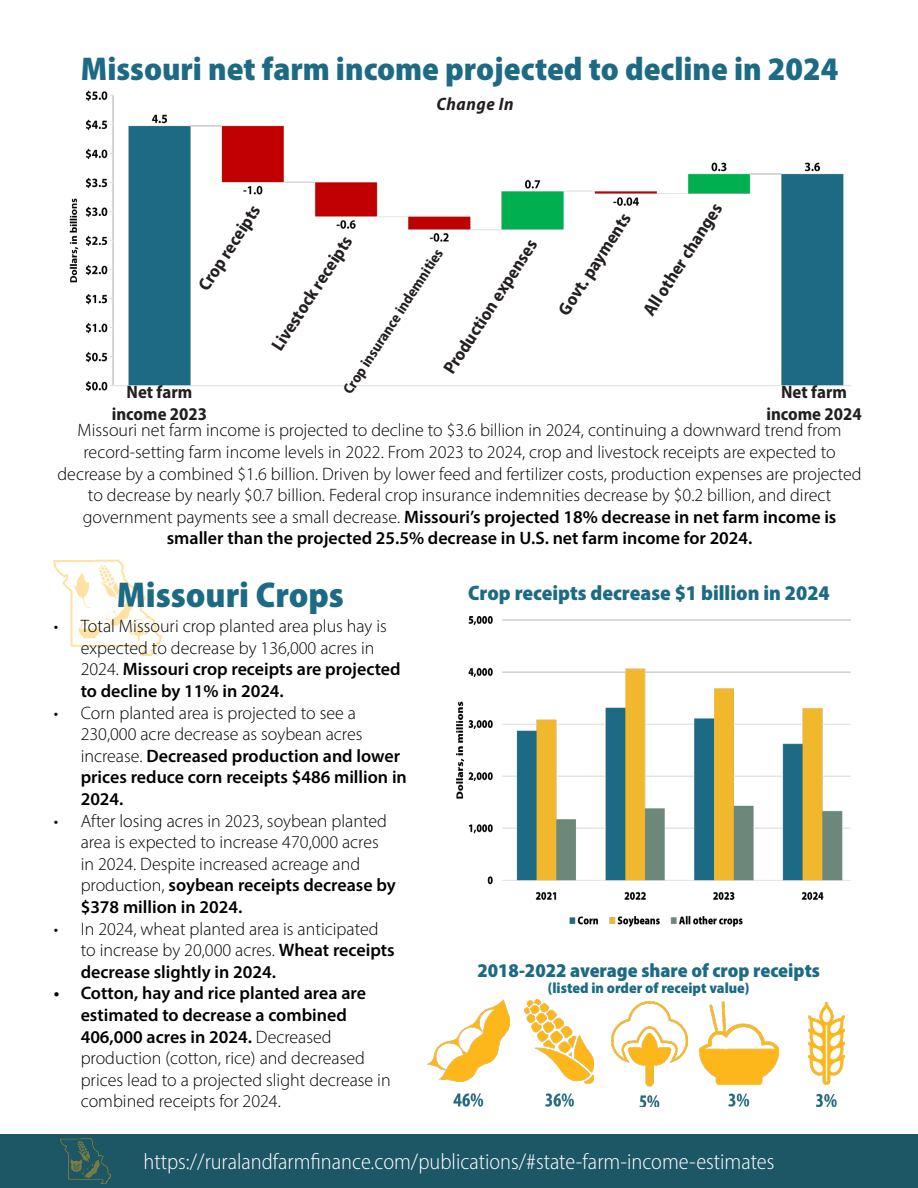
<style>
.page{position:relative;width:918px;height:1188px;background:#fff}
.page>*{position:absolute;margin:0;border:0;box-sizing:border-box;transform-origin:0 0}
.subheads{font:900 semi-condensed 36px "Myriad Pro";color:#1c6a83}
.subheads-2{font:900 semi-condensed 33px "Myriad Pro";color:#1c6a83}
.smalltext{font:300 semi-condensed 22.5px "Myriad Pro";color:#fff}
.figure_titles{font:900 semi-condensed 21px "Myriad Pro";color:#1c6a83}
.figure_titles-2{font:900 semi-condensed 19.5px "Myriad Pro";color:#1c6a83}
.body_text{font:300 18px/21.6px "Myriad Pro";color:#000}
.smalltext-2{font:700 semi-condensed 18px "Myriad Pro";color:#231f20}
.smalltext-3{font:italic 700 semi-condensed 18px "Myriad Pro";letter-spacing:.03em;color:#231f20}
.figure_titles-3{font:900 semi-condensed 15px "Myriad Pro";color:#1c6a83}
.smalltext-4{font:700 semi-condensed 15px "Myriad Pro";color:#231f20}
.s1{font-weight:600}
</style>
<div class="page">
<img style="left:54px;top:560px;width:107px;height:96px">
<div style="left:0;top:1134px;width:918px;height:54px;background:#1d5665"></div>
<img style="left:61px;top:1138px;width:49px;height:45px">
<img style="left:69px;top:90px;width:781px;height:301px">
<img style="left:456px;top:616px;width:394px;height:311px">
<img style="left:611px;top:1002px;width:77px;height:105px">
<img style="left:699px;top:1001px;width:80px;height:106px">
<img style="left:525px;top:999px;width:68px;height:108px">
<img style="left:428px;top:999px;width:81px;height:108px">
<img style="left:809px;top:1002px;width:36px;height:105px">
<p class="subheads-2" style="left:81px;top:47px;width:759px">Missouri net farm income projected to decline in 2024</p>
<p class="smalltext-3" style="left:437px;top:93px;width:79px">Change In</p>
<p class="smalltext-2" style="left:193px;top:283px;width:100px;rotate:-57deg">Crop receipts</p>
<p class="smalltext-2" style="left:127px;top:380px;width:67px">Net farm</p>
<p class="smalltext-2" style="left:112px;top:402px;width:97px">income 2023</p>
<p class="smalltext-2" style="left:266px;top:343px;width:134px;rotate:-57deg">Livestock receipts</p>
<p class="smalltext-4" style="left:339px;top:387px;width:172px;rotate:-57deg">Crop insurance indemnities</p>
<p class="smalltext-2" style="left:438px;top:366px;width:158px;rotate:-57deg">Production expenses</p>
<p class="smalltext-2" style="left:553px;top:307px;width:119px;rotate:-57deg">Govt. payments</p>
<p class="smalltext-2" style="left:638px;top:308px;width:131px;rotate:-57deg">All other changes</p>
<p class="smalltext-2" style="left:781px;top:380px;width:67px">Net farm</p>
<p class="smalltext-2" style="left:766px;top:402px;width:97px">income 2024</p>
<p class="body_text" style="left:57px;top:419px;width:806px;text-align:center">Missouri net farm income is projected to decline to $3.6 billion in 2024, continuing a downward trend from record-setting farm income levels in 2022. From 2023 to 2024, crop and livestock receipts are expected to decrease by a combined $1.6 billion. Driven by lower feed and fertilizer costs, production expenses are projected to decrease by nearly $0.7 billion. Federal crop insurance indemnities decrease by $0.2 billion, and direct government payments see a small decrease. <span class="s1">Missouri’s projected 18% decrease in net farm income is smaller than the projected 25.5% decrease in U.S. net farm income for 2024.</span></p>
<p class="subheads" style="left:117px;top:572px;width:228px">Missouri Crops</p>
<p class="body_text" style="left:81px;top:615px;width:321px;text-indent:-27px">• Total Missouri crop planted area plus hay is expected to decrease by 136,000 acres in 2024. <span class="s1">Missouri crop receipts are projected to decline by 11% in 2024.</span></p>
<p class="body_text" style="left:81px;top:702px;width:328px;text-indent:-27px">• Corn planted area is projected to see a 230,000 acre decrease as soybean acres increase. <span class="s1">Decreased production and lower prices reduce corn receipts $486 million in 2024.</span></p>
<p class="body_text" style="left:81px;top:810px;width:317px;text-indent:-27px">• After losing acres in 2023, soybean planted area is expected to increase 470,000 acres in 2024. Despite increased acreage and production, <span class="s1">soybean receipts decrease by $378 million in 2024.</span></p>
<p class="body_text" style="left:81px;top:918px;width:316px;text-indent:-27px">• In 2024, wheat planted area is anticipated to increase by 20,000 acres. <span class="s1">Wheat receipts decrease slightly in 2024.</span></p>
<p class="body_text" style="left:81px;top:982px;width:312px;text-indent:-27px"><span class="s1">• Cotton, hay and rice planted area are estimated to decrease a combined 406,000 acres in 2024.</span> Decreased production (cotton, rice) and decreased prices lead to a projected slight decrease in combined receipts for 2024.</p>
<p class="figure_titles" style="left:468px;top:579px;width:363px">Crop receipts decrease $1 billion in 2024</p>
<p class="figure_titles-2" style="left:477px;top:957px;width:344px">2018-2022 average share of crop receipts</p>
<p class="figure_titles-3" style="left:548px;top:978px;width:203px">(listed in order of receipt value)</p>
<p class="smalltext" style="left:144px;top:1148px;width:632px">https://ruralandfarmfinance.com/publications/#state-farm-income-estimates</p>
</div>
